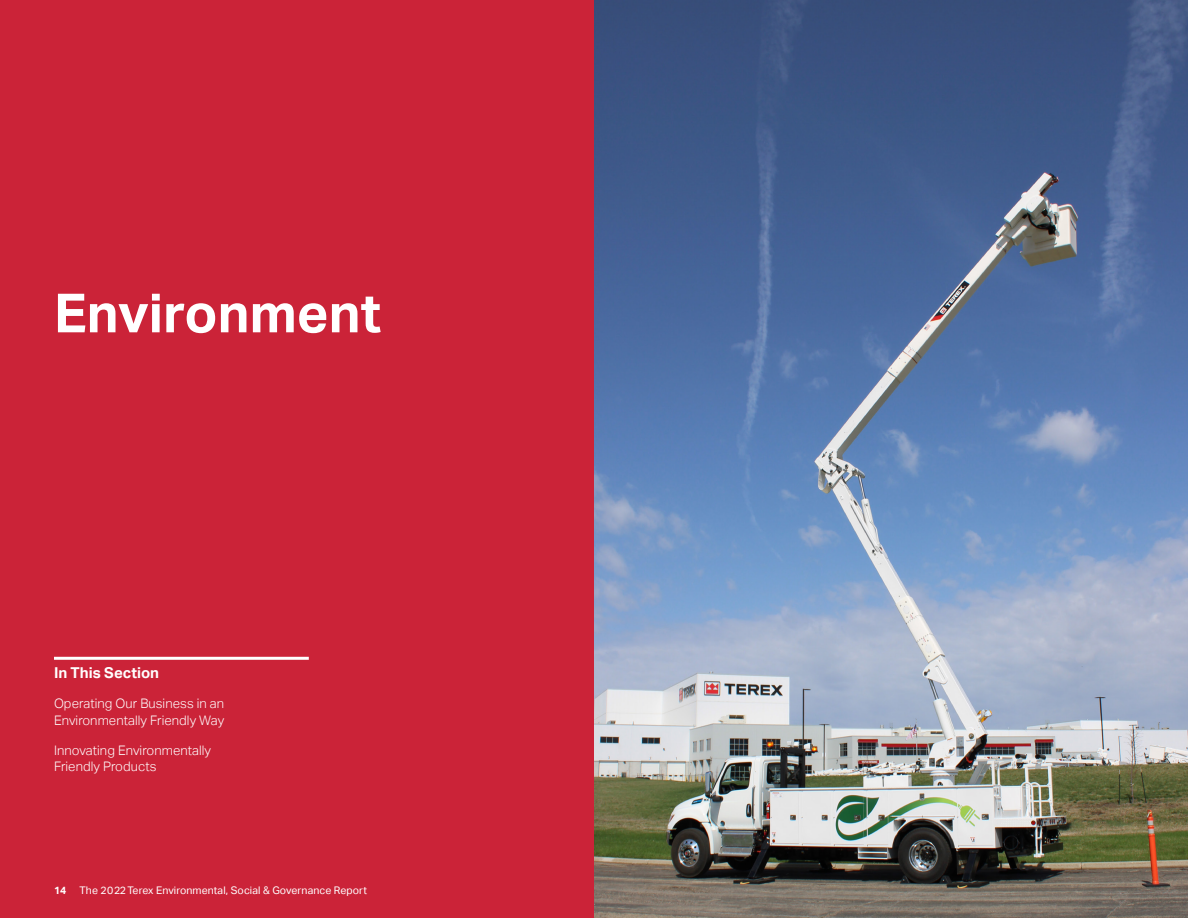
<style>
.page{position:relative;width:1188px;height:918px;background:#fff}
.page>*{position:absolute;margin:0;border:0;box-sizing:border-box;transform-origin:0 0}
.t1{font:700 54px "Aktiv Grotesk";color:#fff}
.H4__TOC{font:700 15px "Aktiv Grotesk";color:#fff}
.B1{font:300 13.2px/16.5px "Aktiv Grotesk";letter-spacing:.005em;color:#fff}
.t2{font:10.5px "Aktiv Grotesk";letter-spacing:.01em;color:#fff}
.s1{font-weight:700}
</style>
<div class="page">
<div style="left:0;top:0;width:594px;height:918px;background:#cb2338"></div>
<img style="left:594px;top:0;width:594px;height:918px">
<hr style="left:54px;top:657px;width:255px;height:3px;background:#fff">
<h1 class="t1" style="left:54px;top:282px;width:329px">Environment</h1>
<p class="H4__TOC" style="left:54px;top:664px;width:107px">In This Section</p>
<p class="B1" style="left:54px;top:695px;width:172px">Operating Our Business in an<br>Environmentally Friendly Way</p>
<p class="B1" style="left:54px;top:742px;width:159px">Innovating Environmentally<br>Friendly Products</p>
<p class="t2" style="left:54px;top:884px;width:315px"><span class="s1">14</span> The 2022 Terex Environmental, Social &amp; Governance Report</p>
</div>
